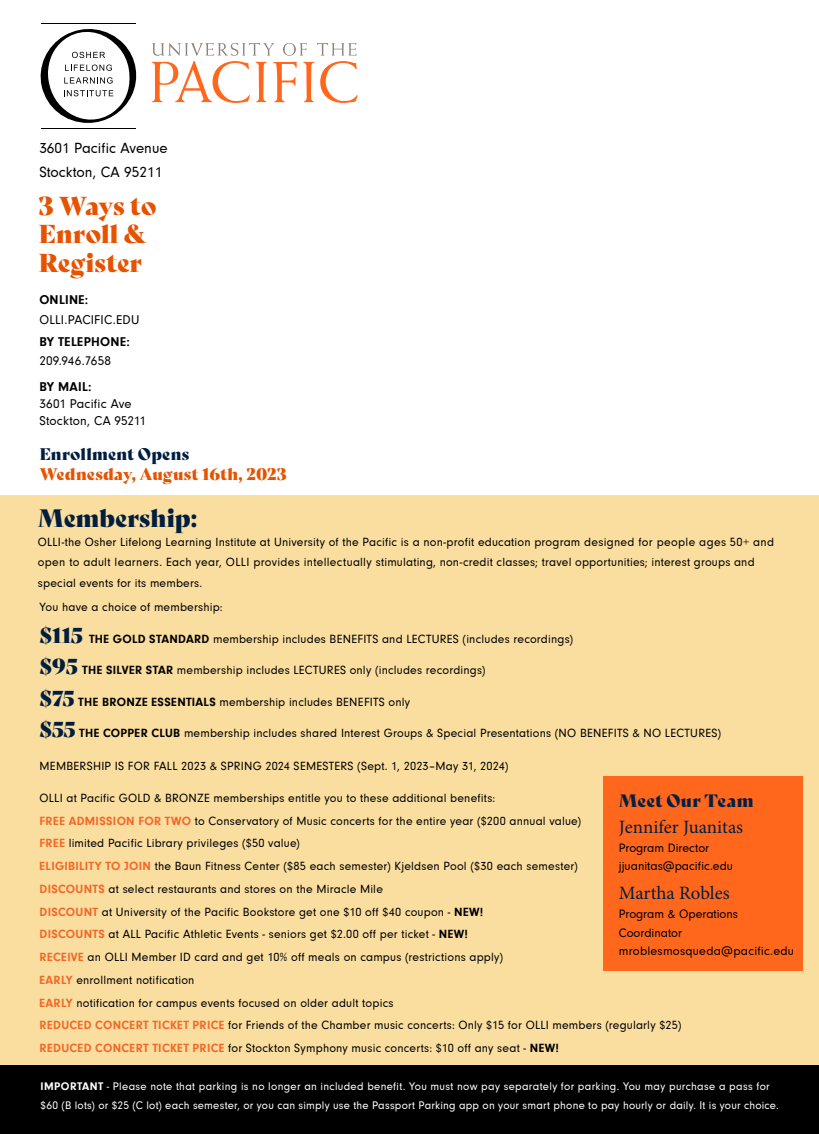
<style>
.page{position:relative;width:819px;height:1134px;background:#fff}
.page>*{position:absolute;margin:0;border:0;box-sizing:border-box;transform-origin:0 0}
.t1{font:25.2px/28.5px "Bely Display";letter-spacing:-.005em;color:#e65300}
.t2{font:24.5px "Bely Display";color:#011e41}
.t3{font:18.9px "Minion Pro";color:#011e41}
.t4{font:17.5px "Bely Display";letter-spacing:.005em;color:#072040}
.t5{font:16.28px "Bely Display";letter-spacing:.01em;color:#e65300}
.t6{font:16.28px "Bely Display";letter-spacing:.01em;color:#011e41}
.t7{font:15.22px/23.4px "Neuzeit Gro";color:#000}
.t8{font:13.12px/17.3px "Neuzeit Gro";letter-spacing:.015em;color:#000}
.t9{font:700 13.12px "Neuzeit Gro";letter-spacing:.02em;color:#000}
.t10{font:12.6px/18.9px "Neuzeit Gro";color:#000}
.t11{font:12.25px/22.8px "Neuzeit Gro";letter-spacing:.015em;color:#000}
.t12{font:11.38px/19.2px "Neuzeit Gro";letter-spacing:.02em;color:#fff}
.s1{font-family:"Bely Display";font-size:21px;color:#011e41}
.s2{font-weight:700}
.s3{font-weight:700;color:#f26829}
</style>
<div class="page">
<div style="left:0;top:1065px;width:819px;height:69px;background:#000"></div>
<div style="left:0;top:495px;width:819px;height:570px;background:#fadea0"></div>
<svg style="left:40px;top:29px;width:97px;height:94px"></svg>
<hr style="left:41px;top:23px;width:95px;height:1px;background:#000">
<hr style="left:41px;top:128px;width:95px;height:1px;background:#000">
<svg style="left:152px;top:43px;width:206px;height:60px"></svg>
<div style="left:604px;top:776px;width:199px;height:194px;background:#ff671d"></div>
<p class="t7" style="left:39px;top:137px;width:130px">3601 Pacific Avenue<br>Stockton, CA 95211</p>
<h1 class="t1" style="left:39px;top:190px;width:120px">3 Ways to<br>Enroll &amp;<br>Register</h1>
<p class="t9" style="left:39px;top:292px;width:51px">ONLINE:</p>
<p class="t8" style="left:39px;top:311px;width:102px">OLLI.PACIFIC.EDU</p>
<p class="t9" style="left:39px;top:334px;width:92px">BY TELEPHONE:</p>
<p class="t8" style="left:39px;top:352px;width:73px">209.946.7658</p>
<p class="t9" style="left:39px;top:379px;width:54px">BY MAIL:</p>
<p class="t8" style="left:39px;top:395px;width:108px">3601 Pacific Ave<br>Stockton, CA 95211</p>
<h3 class="t6" style="left:39px;top:441px;width:151px">Enrollment Opens</h3>
<h3 class="t5" style="left:39px;top:461px;width:249px">Wednesday, August 16th, 2023</h3>
<h2 class="t2" style="left:38px;top:498px;width:161px">Membership:</h2>
<p class="t11" style="left:38px;top:533px;width:738px;line-height:19.2px">OLLI-the Osher Lifelong Learning Institute at University of the Pacific is a non-profit education program designed for people ages 50+ and open to adult learners. Each year, OLLI provides intellectually stimulating, non-credit classes; travel opportunities; interest groups and</p>
<p class="t11" style="left:38px;top:571px;width:186px;line-height:24.5px">special events for its members.<br>You have a choice of membership:</p>
<p class="t11" style="left:40px;top:627px;width:535px"><span class="s1">$115</span> <span class="s2">THE GOLD STANDARD</span> membership includes BENEFITS and LECTURES (includes recordings)</p>
<p class="t11" style="left:40px;top:659px;width:447px"><span class="s1">$95</span> <span class="s2">THE SILVER STAR</span> membership includes LECTURES only (includes recordings)</p>
<p class="t11" style="left:40px;top:690px;width:372px"><span class="s1">$75</span> <span class="s2">THE BRONZE ESSENTIALS</span> membership includes BENEFITS only</p>
<p class="t11" style="left:40px;top:722px;width:683px"><span class="s1">$55</span> <span class="s2">THE COPPER CLUB</span> membership includes shared Interest Groups &amp; Special Presentations (NO BENEFITS &amp; NO LECTURES)</p>
<p class="t11" style="left:40px;top:755px;width:470px">MEMBERSHIP IS FOR FALL 2023 &amp; SPRING 2024 SEMESTERS (Sept. 1, 2023–May 31, 2024)</p>
<p class="t11" style="left:40px;top:787px;width:643px">OLLI at Pacific GOLD &amp; BRONZE memberships entitle you to these additional benefits:<br><span class="s3">FREE ADMISSION FOR TWO</span> to Conservatory of Music concerts for the entire year ($200 annual value)<br><span class="s3">FREE</span> limited Pacific Library privileges ($50 value)<br><span class="s3">ELIGIBILITY TO JOIN</span> the Baun Fitness Center ($85 each semester) Kjeldsen Pool ($30 each semester)<br><span class="s3">DISCOUNTS</span> at select restaurants and stores on the Miracle Mile<br><span class="s3">DISCOUNT</span> at University of the Pacific Bookstore get one $10 off $40 coupon - <span class="s2">NEW!<br></span><span class="s3">DISCOUNTS</span> at ALL Pacific Athletic Events - seniors get $2.00 off per ticket - <span class="s2">NEW!<br></span><span class="s3">RECEIVE</span> an OLLI Member ID card and get 10% off meals on campus (restrictions apply)<br><span class="s3">EARLY</span> enrollment notification<br><span class="s3">EARLY</span> notification for campus events focused on older adult topics<br><span class="s3">REDUCED CONCERT TICKET PRICE</span> for Friends of the Chamber music concerts: Only $15 for OLLI members (regularly $25)<br><span class="s3">REDUCED CONCERT TICKET PRICE</span> for Stockton Symphony music concerts: $10 off any seat - <span class="s2">NEW!</span></p>
<p class="t12" style="left:41px;top:1077px;width:740px"><span class="s2">IMPORTANT</span> - Please note that parking is no longer an included benefit. You must now pay separately for parking. You may purchase a pass for $60 (B lots) or $25 (C lot) each semester, or you can simply use the Passport Parking app on your smart phone to pay hourly or daily. It is your choice.</p>
<h3 class="t4" style="left:619px;top:786px;width:136px">Meet Our Team</h3>
<h3 class="t3" style="left:619px;top:814px;width:126px">Jennifer Juanitas</h3>
<p class="t10" style="left:619px;top:838px;width:116px">Program Director jjuanitas@pacific.edu</p>
<h3 class="t3" style="left:619px;top:880px;width:112px">Martha Robles</h3>
<p class="t10" style="left:619px;top:904px;width:177px">Program &amp; Operations<br>Coordinator mroblesmosqueda@pacific.edu</p>
</div>
